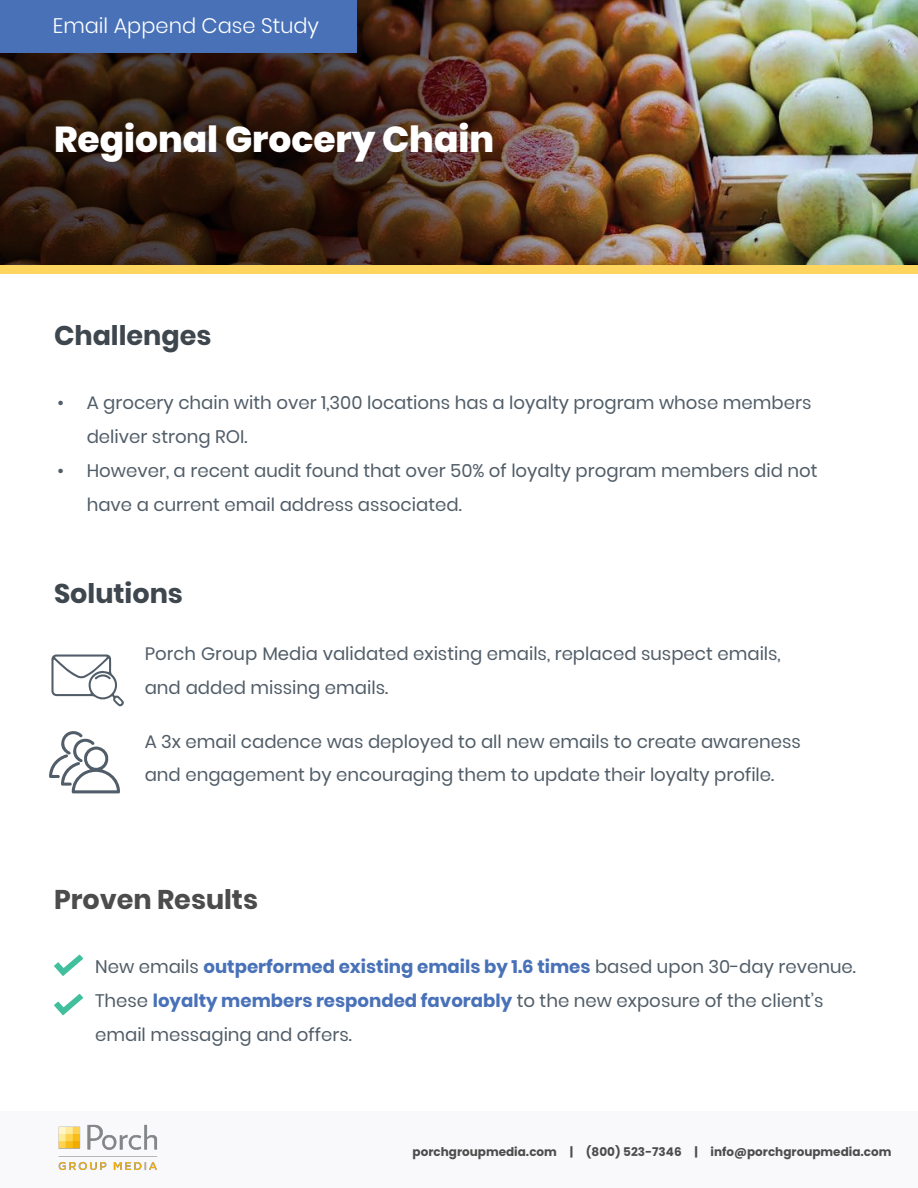
<style>
.page{position:relative;width:918px;height:1188px;background:#fff}
.page>*{position:absolute;margin:0;border:0;box-sizing:border-box;transform-origin:0 0}
.t1{font:800 36px "Poppins";color:#fff}
.t2{font:700 27px "Poppins";color:#3e464e}
.t3{font:700 27px "Poppins";color:#4c4c4c}
.t4{font:300 21px "Poppins";color:#fff}
.t5{font:18.15px/33.8px "Poppins";color:#515d68}
.t6{font:700 12px "Poppins";color:#4c4c4c}
.s1{font-weight:700;color:#4871b8}
</style>
<div class="page">
<img style="left:764px;top:0;width:154px;height:265px">
<img style="left:0;top:0;width:764px;height:265px">
<div style="left:0;top:0;width:357px;height:53px;background:#4871b8"></div>
<div style="left:0;top:1112px;width:918px;height:76px;background:#f9f9fb"></div>
<img style="left:58px;top:1124px;width:100px;height:46px">
<div style="left:0;top:265px;width:918px;height:9px;background:#fed55f"></div>
<svg style="left:54px;top:955px;width:29px;height:21px"></svg>
<svg style="left:54px;top:994px;width:29px;height:21px"></svg>
<svg style="left:51px;top:654px;width:73px;height:53px"></svg>
<svg style="left:49px;top:731px;width:71px;height:62px"></svg>
<p class="t4" style="left:53px;top:14px;width:268px">Email Append Case Study</p>
<h1 class="t1" style="left:54px;top:119px;width:442px">Regional Grocery Chain</h1>
<h2 class="t2" style="left:54px;top:320px;width:159px">Challenges</h2>
<p class="t5" style="left:57px;top:386px;width:8px">•</p>
<p class="t5" style="left:57px;top:454px;width:8px">•</p>
<p class="t5" style="left:87px;top:386px;width:732px">A grocery chain with over 1,300 locations has a loyalty program whose members deliver strong ROI.<br>However, a recent audit found that over 50% of loyalty program members did not have a current email address associated.</p>
<h2 class="t2" style="left:54px;top:578px;width:130px">Solutions</h2>
<p class="t5" style="left:145px;top:637px;width:638px">Porch Group Media validated existing emails, replaced suspect emails, and added missing emails.</p>
<p class="t5" style="left:145px;top:724px;width:658px">A 3x email cadence was deployed to all new emails to create awareness and engagement by encouraging them to update their loyalty profile.</p>
<h2 class="t3" style="left:54px;top:884px;width:206px">Proven Results</h2>
<p class="t5" style="left:95px;top:950px;width:762px">New emails <span class="s1">outperformed existing emails by 1.6 times</span> based upon 30-day revenue.<br>These <span class="s1">loyalty members responded favorably</span> to the new exposure of the client’s email messaging and offers.</p>
<p class="t6" style="left:413px;top:1145px;width:480px">porchgroupmedia.com | (800) 523-7346 | info@porchgroupmedia.com</p>
</div>
